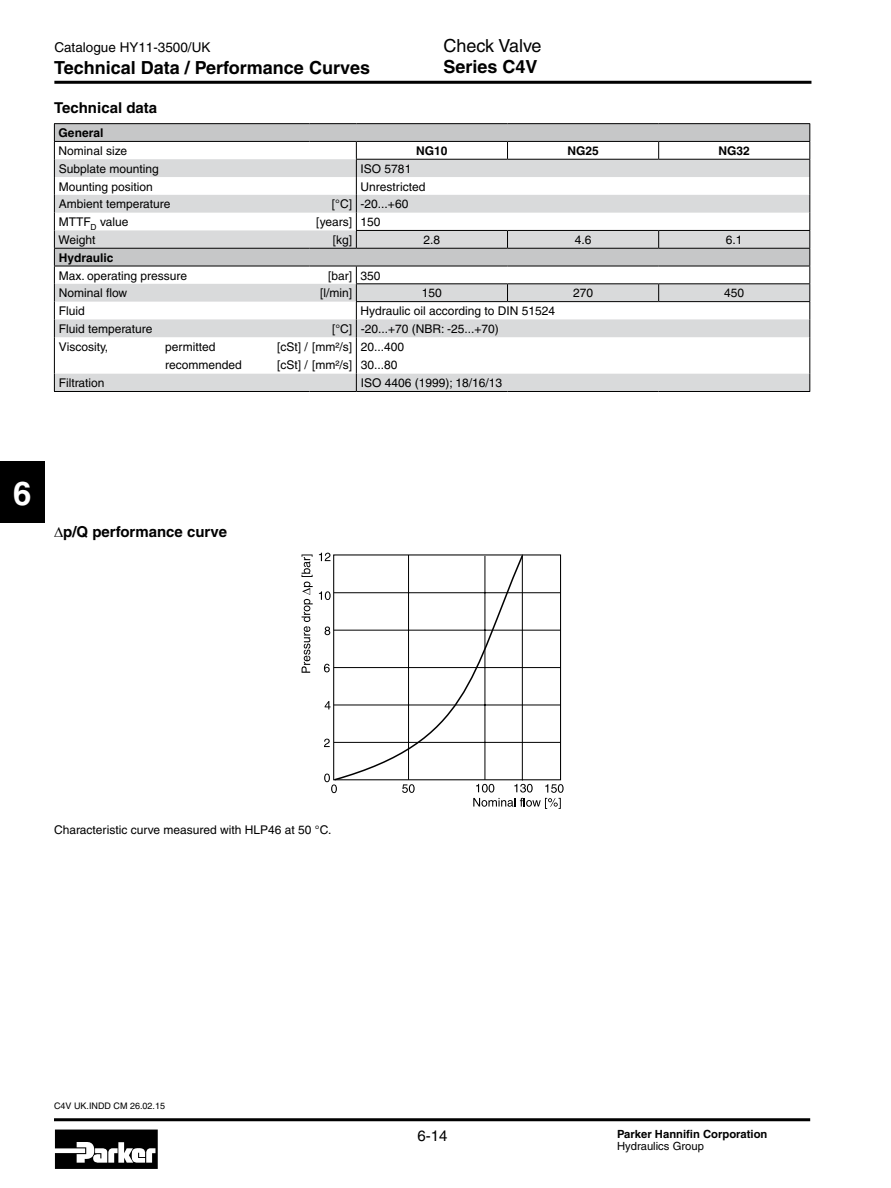
<style>
.page{position:relative;width:891px;height:1188px;background:#fff}
.page>*{position:absolute;margin:0;border:0;box-sizing:border-box;transform-origin:0 0}
.t1{font:700 33px "Helvetica";color:#fff}
.t2{font:700 18px "Helvetica";color:#000}
.t3{font:18px "Helvetica";color:#000}
.t4{font:700 15px "Helvetica";color:#000}
.t5{font:15px "Helvetica";color:#000}
.t6{font:13.5px "Helvetica";color:#000}
.t7{font:12px/18.6px "Helvetica";color:#000}
.t8{font:700 12px "Helvetica";color:#000}
.t9{font:700 11.25px "Helvetica";color:#000}
.t10{font:11.25px "Helvetica";color:#000}
.t11{font:9px "Helvetica";color:#000}
</style>
<div class="page">
<hr style="left:54px;top:1118px;width:756px;height:3px;background:#000">
<hr style="left:54px;top:81px;width:757px;height:3px;background:#000">
<svg style="left:55px;top:1130px;width:103px;height:39px"></svg>
<div style="left:0;top:461px;width:45px;height:62px;background:#000"></div>
<svg style="left:55px;top:124px;width:754px;height:35px"></svg>
<svg style="left:55px;top:159px;width:754px;height:232px"></svg>
<svg style="left:507px;top:142px;width:1px;height:17px"></svg>
<svg style="left:658px;top:142px;width:1px;height:17px"></svg>
<svg style="left:507px;top:231px;width:1px;height:17px"></svg>
<svg style="left:658px;top:231px;width:1px;height:17px"></svg>
<svg style="left:507px;top:284px;width:1px;height:17px"></svg>
<svg style="left:658px;top:284px;width:1px;height:17px"></svg>
<svg style="left:356px;top:267px;width:1px;height:70px"></svg>
<svg style="left:356px;top:374px;width:1px;height:17px"></svg>
<hr style="left:356px;top:159px;width:151px;height:1px;background:#000">
<hr style="left:507px;top:159px;width:152px;height:1px;background:#000">
<hr style="left:659px;top:159px;width:151px;height:1px;background:#000">
<svg style="left:356px;top:142px;width:1px;height:106px"></svg>
<hr style="left:356px;top:230px;width:151px;height:1px;background:#000">
<hr style="left:507px;top:230px;width:152px;height:1px;background:#000">
<hr style="left:659px;top:230px;width:151px;height:1px;background:#000">
<hr style="left:54px;top:123px;width:256px;height:1px;background:#000">
<hr style="left:310px;top:123px;width:46px;height:1px;background:#000">
<hr style="left:356px;top:123px;width:151px;height:1px;background:#000">
<hr style="left:507px;top:123px;width:152px;height:1px;background:#000">
<hr style="left:659px;top:123px;width:151px;height:1px;background:#000">
<hr style="left:54px;top:141px;width:256px;height:1px;background:#000">
<hr style="left:310px;top:141px;width:46px;height:1px;background:#000">
<hr style="left:356px;top:141px;width:151px;height:1px;background:#000">
<hr style="left:507px;top:141px;width:152px;height:1px;background:#000">
<hr style="left:659px;top:141px;width:151px;height:1px;background:#000">
<hr style="left:54px;top:248px;width:256px;height:1px;background:#000">
<hr style="left:310px;top:248px;width:46px;height:1px;background:#000">
<hr style="left:356px;top:248px;width:151px;height:1px;background:#000">
<hr style="left:507px;top:248px;width:152px;height:1px;background:#000">
<hr style="left:659px;top:248px;width:151px;height:1px;background:#000">
<hr style="left:54px;top:266px;width:256px;height:1px;background:#000">
<hr style="left:310px;top:266px;width:46px;height:1px;background:#000">
<hr style="left:356px;top:266px;width:151px;height:1px;background:#000">
<hr style="left:507px;top:266px;width:152px;height:1px;background:#000">
<hr style="left:659px;top:266px;width:151px;height:1px;background:#000">
<hr style="left:356px;top:283px;width:151px;height:1px;background:#000">
<hr style="left:507px;top:283px;width:152px;height:1px;background:#000">
<hr style="left:659px;top:283px;width:151px;height:1px;background:#000">
<hr style="left:356px;top:301px;width:151px;height:1px;background:#000">
<hr style="left:507px;top:301px;width:152px;height:1px;background:#000">
<hr style="left:659px;top:301px;width:151px;height:1px;background:#000">
<svg style="left:54px;top:374px;width:1px;height:17px"></svg>
<svg style="left:809px;top:374px;width:1px;height:17px"></svg>
<hr style="left:54px;top:391px;width:256px;height:1px;background:#000">
<hr style="left:310px;top:391px;width:46px;height:1px;background:#000">
<hr style="left:356px;top:391px;width:151px;height:1px;background:#000">
<hr style="left:507px;top:391px;width:152px;height:1px;background:#000">
<hr style="left:659px;top:391px;width:151px;height:1px;background:#000">
<svg style="left:54px;top:124px;width:1px;height:213px"></svg>
<svg style="left:809px;top:124px;width:1px;height:213px"></svg>
<hr style="left:54px;top:337px;width:1px;height:37px;background:#000">
<hr style="left:356px;top:337px;width:1px;height:37px;background:#000">
<hr style="left:809px;top:337px;width:1px;height:37px;background:#000">
<svg style="left:335px;top:556px;width:189px;height:225px"></svg>
<div style="left:333px;top:554px;width:228px;height:226px;border:1px solid #000"></div>
<hr style="left:485px;top:556px;width:1px;height:224px;background:#000">
<hr style="left:408px;top:555px;width:1px;height:225px;background:#000">
<hr style="left:334px;top:630px;width:226px;height:1px;background:#000">
<hr style="left:334px;top:592px;width:226px;height:1px;background:#000">
<hr style="left:334px;top:667px;width:226px;height:1px;background:#000">
<hr style="left:334px;top:705px;width:226px;height:1px;background:#000">
<hr style="left:334px;top:742px;width:226px;height:1px;background:#000">
<svg style="left:319px;top:591px;width:12px;height:9px"></svg>
<svg style="left:319px;top:553px;width:11px;height:8px"></svg>
<svg style="left:324px;top:627px;width:6px;height:8px"></svg>
<svg style="left:324px;top:664px;width:6px;height:8px"></svg>
<svg style="left:325px;top:701px;width:6px;height:8px"></svg>
<svg style="left:324px;top:739px;width:6px;height:8px"></svg>
<svg style="left:402px;top:784px;width:13px;height:9px"></svg>
<svg style="left:324px;top:774px;width:13px;height:19px"></svg>
<svg style="left:473px;top:784px;width:90px;height:25px"></svg>
<svg style="left:301px;top:555px;width:12px;height:118px"></svg>
<p class="t6" style="left:54px;top:39px;width:158px">Catalogue HY11-3500/UK</p>
<h2 class="t3" style="left:443px;top:35px;width:100px">Check Valve</h2>
<h2 class="t2" style="left:54px;top:56px;width:318px">Technical Data / Performance Curves</h2>
<h2 class="t2" style="left:443px;top:56px;width:96px">Series C4V</h2>
<p class="t4" style="left:54px;top:98px;width:105px">Technical data</p>
<p class="t8" style="left:59px;top:126px;width:46px">General</p>
<p class="t7" style="left:59px;top:141px;width:70px">Nominal size</p>
<p class="t8" style="left:416px;top:143px;width:33px">NG10</p>
<p class="t8" style="left:567px;top:143px;width:33px">NG25</p>
<p class="t8" style="left:718px;top:143px;width:33px">NG32</p>
<p class="t7" style="left:59px;top:159px;width:102px">Subplate mounting</p>
<p class="t7" style="left:361px;top:159px;width:52px">ISO 5781</p>
<p class="t7" style="left:59px;top:177px;width:96px">Mounting position</p>
<p class="t7" style="left:361px;top:177px;width:66px">Unrestricted</p>
<p class="t7" style="left:59px;top:195px;width:113px">Ambient temperature</p>
<p class="t7" style="left:332px;top:195px;width:78px">[°C] -20...+60</p>
<p class="t7" style="left:59px;top:213px;width:71px">MTTF<sub>D</sub> value</p>
<p class="t7" style="left:316px;top:213px;width:66px">[years] 150</p>
<p class="t7" style="left:59px;top:230px;width:38px">Weight</p>
<p class="t7" style="left:333px;top:230px;width:21px">[kg]</p>
<p class="t7" style="left:424px;top:230px;width:18px">2.8</p>
<p class="t7" style="left:575px;top:230px;width:18px">4.6</p>
<p class="t7" style="left:726px;top:230px;width:18px">6.1</p>
<p class="t8" style="left:59px;top:250px;width:56px">Hydraulic</p>
<p class="t7" style="left:59px;top:266px;width:130px">Max. operating pressure</p>
<p class="t7" style="left:328px;top:266px;width:54px">[bar] 350</p>
<p class="t7" style="left:59px;top:284px;width:70px">Nominal flow</p>
<p class="t7" style="left:320px;top:284px;width:34px">[l/min]</p>
<p class="t7" style="left:422px;top:284px;width:22px">150</p>
<p class="t7" style="left:573px;top:284px;width:22px">270</p>
<p class="t7" style="left:724px;top:284px;width:22px">450</p>
<p class="t7" style="left:59px;top:302px;width:28px">Fluid</p>
<p class="t7" style="left:361px;top:302px;width:196px">Hydraulic oil according to DIN 51524</p>
<p class="t7" style="left:59px;top:319px;width:95px">Fluid temperature</p>
<p class="t7" style="left:332px;top:319px;width:168px">[°C] -20...+70 (NBR: -25...+70)</p>
<p class="t7" style="left:59px;top:337px;width:51px">Viscosity,</p>
<p class="t7" style="left:165px;top:337px;width:52px">permitted</p>
<p class="t7" style="left:277px;top:337px;width:77px">[cSt] / [mm²/s]</p>
<p class="t7" style="left:165px;top:356px;width:78px">recommended</p>
<p class="t7" style="left:277px;top:356px;width:77px">[cSt] / [mm²/s]</p>
<p class="t7" style="left:361px;top:337px;width:45px">20...400<br>30...80</p>
<p class="t7" style="left:59px;top:374px;width:47px">Filtration</p>
<p class="t7" style="left:361px;top:374px;width:143px">ISO 4406 (1999); 18/16/13</p>
<h1 class="t1" style="left:13px;top:473px;width:20px">6</h1>
<p class="t4" style="left:54px;top:523px;width:175px">∆p/Q performance curve</p>
<p class="t7" style="left:54px;top:820px;width:279px">Characteristic curve measured with HLP46 at 50 °C.</p>
<p class="t11" style="left:54px;top:1101px;width:113px">C4V UK.INDD CM 26.02.15</p>
<p class="t5" style="left:417px;top:1127px;width:32px">6-14</p>
<p class="t9" style="left:617px;top:1127px;width:152px">Parker Hannifin Corporation</p>
<p class="t10" style="left:617px;top:1139px;width:88px">Hydraulics Group</p>
</div>
